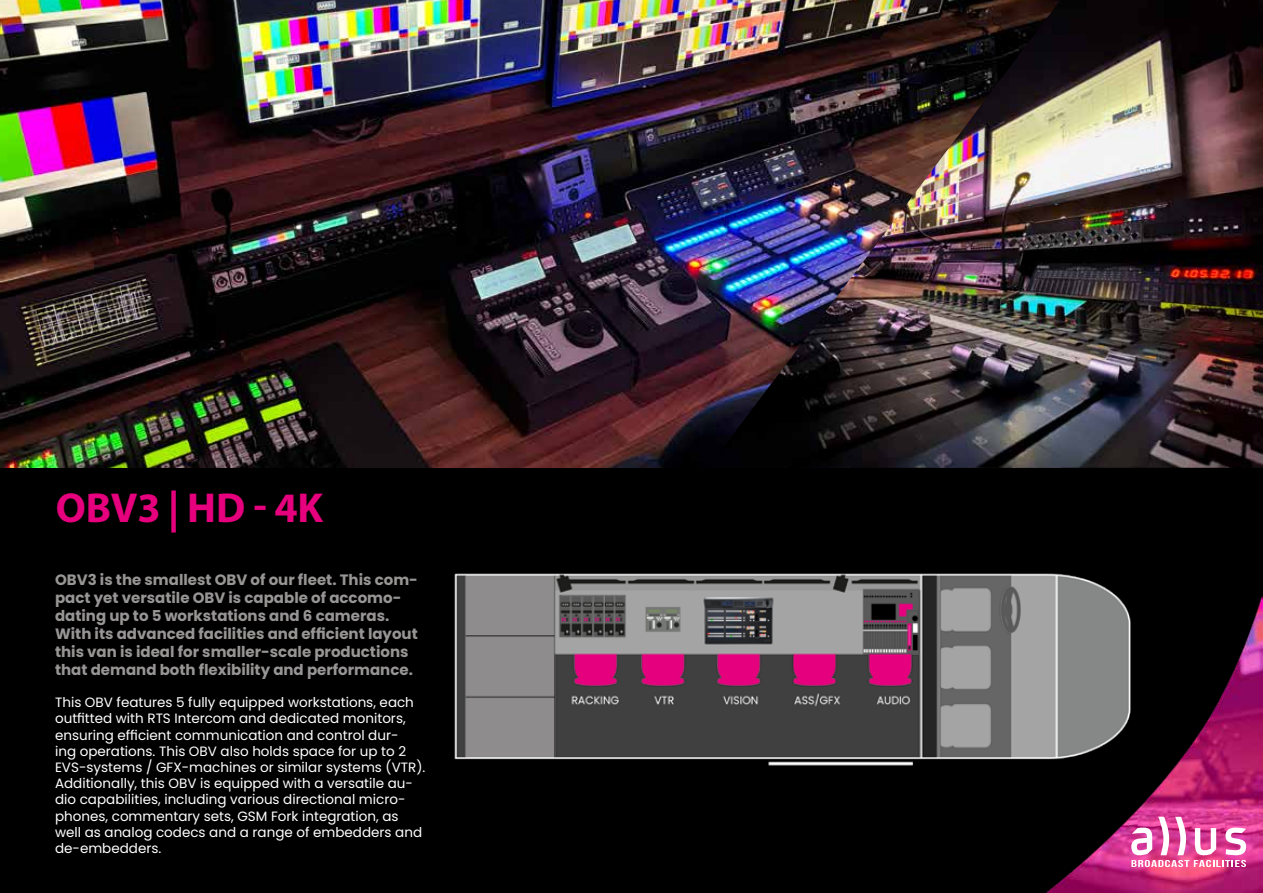
<style>
.page{position:relative;width:1263px;height:893px;background:#000}
.page>*{position:absolute;margin:0;border:0;box-sizing:border-box;transform-origin:0 0}
.t1{font:700 42px "Myriad Pro";letter-spacing:-.005em;color:#e6007d}
.t2{font:700 15px/18px "Poppins";color:#989595}
.t3{font:13.5px/16.2px "Poppins";color:#fff}
</style>
<div class="page">
<img style="left:1046px;top:596px;width:217px;height:297px">
<img style="left:454px;top:573px;width:687px;height:274px">
<img style="left:0;top:0;width:708px;height:468px">
<img style="left:708px;top:0;width:555px;height:468px">
<svg style="left:1131px;top:817px;width:115px;height:50px;background:#e77ab3"></svg>
<h1 class="t1" style="left:56px;top:480px;width:269px">OBV3 | HD - 4K</h1>
<p class="t2" style="left:55px;top:571px;width:364px">OBV3 is the smallest OBV of our fleet. This com&shy;pact yet versatile OBV is capable of accomo&shy;dating up to 5 workstations and 6 cameras.<br>With its advanced facilities and efficient layout this van is ideal for smaller-scale productions that demand both flexibility and performance.</p>
<p class="t3" style="left:55px;top:694px;width:372px">This OBV features 5 fully equipped workstations, each outfitted with RTS Intercom and dedicated monitors, ensuring efficient communication and control dur-<br>ing operations. This OBV also holds space for up to 2<br>EVS-systems / GFX-machines or similar systems (VTR).<br>Additionally, this OBV is equipped with a versatile au&shy;dio capabilities, including various directional micro&shy;phones, commentary sets, GSM Fork integration, as well as analog codecs and a range of embedders and de-embedders.</p>
</div>
